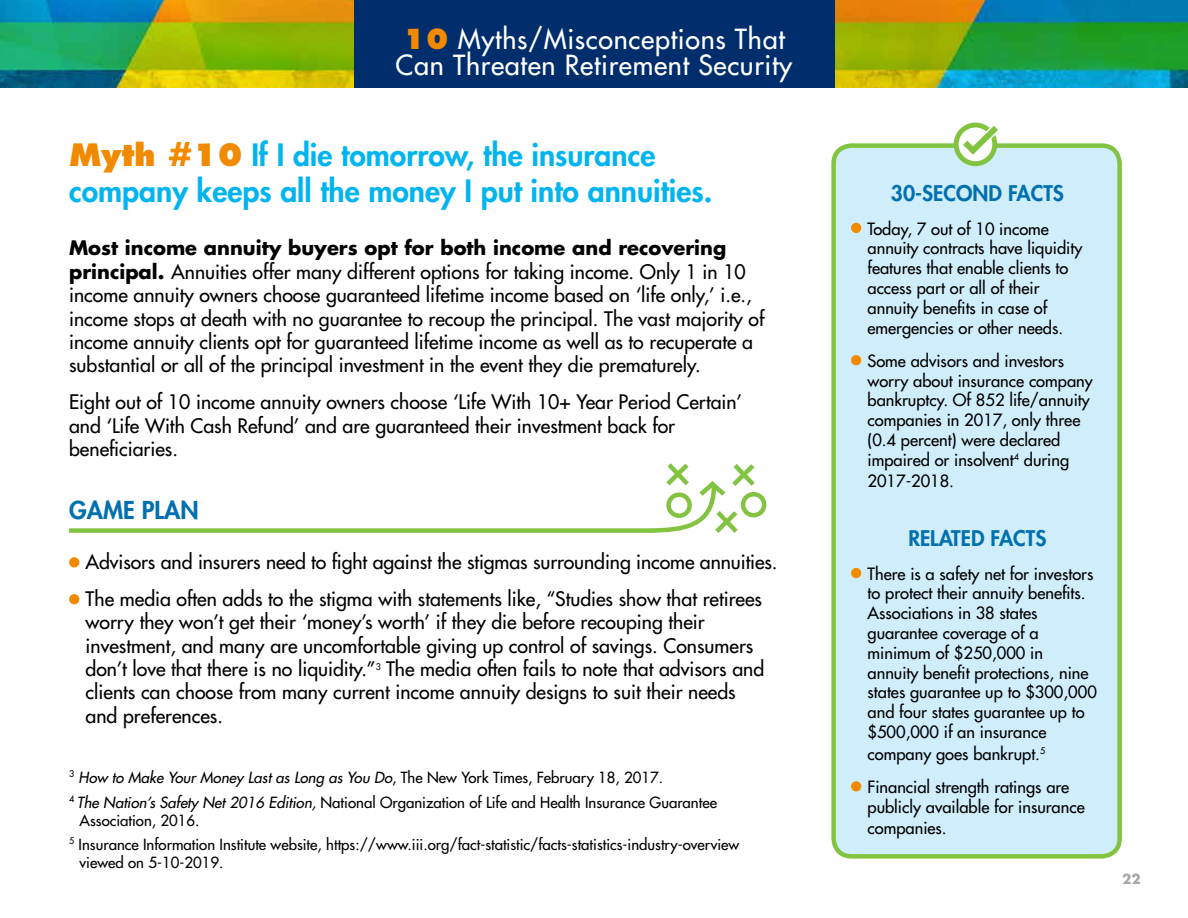
<style>
.page{position:relative;width:1188px;height:918px;background:#fff}
.page>*{position:absolute;margin:0;border:0;box-sizing:border-box;transform-origin:0 0}
.t1{font:800 30px/36px "Futura Std";color:#00b5ef}
.t2{font:500 27px/25.5px "Futura Std";letter-spacing:.025em;color:#fff}
.t3{font:800 24px "Futura Std";color:#0070af}
.t4{font:800 21px "Futura Std";color:#0070af}
.t5{font:500 19.5px/23.4px "Futura Std";color:#000}
.t6{font:500 16.5px/19.8px "Futura Std";color:#000}
.t7{font:500 15px/24.8px "Futura Std";color:#000}
.t8{font:700 13.5px "Futura Std";color:#a7a8a9}
.s1{font-weight:800;color:#f18a00}
.s2{color:#f18a00}
.s3{font-weight:700}
.s4{font-style:italic}
</style>
<div class="page">
<img style="left:0;top:0;width:1188px;height:87px">
<div style="left:69px;top:557px;width:10px;height:10px;background:#f18a00;border-radius:50%"></div>
<div style="left:69px;top:594px;width:10px;height:10px;background:#f18a00;border-radius:50%"></div>
<div style="left:69px;top:528px;width:583px;height:5px;background:#82c341"></div>
<div style="left:741px;top:492px;width:25px;height:25px;border:4px solid #82c341;border-radius:50%"></div>
<svg style="left:646px;top:463px;width:114px;height:70px"></svg>
<div style="left:834px;top:146px;width:286px;height:710px;background:#d0edfb;border-radius:18px"></div>
<div style="left:831px;top:143px;width:291px;height:716px;border:4px solid #82c341;border-radius:18px"></div>
<div style="left:954px;top:123px;width:43px;height:43px;border:5px solid #82c341;border-radius:50%"></div>
<svg style="left:957px;top:122px;width:52px;height:43px"></svg>
<div style="left:851px;top:223px;width:10px;height:10px;background:#f18a00;border-radius:50%"></div>
<div style="left:851px;top:355px;width:10px;height:10px;background:#f18a00;border-radius:50%"></div>
<div style="left:851px;top:568px;width:10px;height:10px;background:#f18a00;border-radius:50%"></div>
<div style="left:851px;top:781px;width:10px;height:10px;background:#f18a00;border-radius:50%"></div>
<div style="left:354px;top:0;width:480px;height:87px;background:#002e6d"></div>
<h2 class="t2" style="left:396px;top:27px;width:398px"><span class="s1">10</span> Myths/Misconceptions That<br>Can Threaten Retirement Security</h2>
<h1 class="t1" style="left:69px;top:137px;width:645px"><span class="s2">Myth #10</span> If I die tomorrow, the insurance company keeps all the money I put into annuities.</h1>
<p class="t5" style="left:69px;top:237px;width:697px"><span class="s3">Most income annuity buyers opt for both income and recovering principal.</span> Annuities offer many different options for taking income. Only 1 in 10 income annuity owners choose guaranteed lifetime income based on ‘life only,’ i.e., income stops at death with no guarantee to recoup the principal. The vast majority of income annuity clients opt for guaranteed lifetime income as well as to recuperate a substantial or all of the principal investment in the event they die prematurely.</p>
<p class="t5" style="left:69px;top:390px;width:675px">Eight out of 10 income annuity owners choose ‘Life With 10+ Year Period Certain’ and ‘Life With Cash Refund’ and are guaranteed their investment back for beneficiaries.</p>
<p class="t3" style="left:69px;top:495px;width:131px">GAME PLAN</p>
<p class="t5" style="left:86px;top:543px;width:693px;line-height:36.9px">Advisors and insurers need to fight against the stigmas surrounding income annuities.<br>The media often adds to the stigma with statements like, “Studies show that retirees</p>
<p class="t5" style="left:86px;top:610px;width:680px">worry they won’t get their ‘money’s worth’ if they die before recouping their investment, and many are uncomfortable giving up control of savings. Consumers don’t love that there is no liquidity.”<sup>3</sup> The media often fails to note that advisors and clients can choose from many current income annuity designs to suit their needs and preferences.</p>
<p class="t7" style="left:69px;top:765px;width:649px"><sup>3</sup> <span class="s4">How to Make Your Money Last as Long as You Do</span>, The New York Times, February 18, 2017.<br><sup>4</sup> <span class="s4">The Nation’s Safety Net 2016 Edition,</span> National Organization of Life and Health Insurance Guarantee</p>
<p class="t7" style="left:69px;top:808px;width:672px;text-indent:11px">Association, 2016.<br><sup>5</sup> Insurance Information Institute website, https://www.iii.org/fact-statistic/facts-statistics-industry-overview</p>
<p class="t7" style="left:80px;top:851px;width:145px">viewed on 5-10-2019.</p>
<p class="t4" style="left:891px;top:180px;width:174px">30-SECOND FACTS</p>
<p class="t6" style="left:868px;top:219px;width:216px">Today, 7 out of 10 income annuity contracts have liquidity features that enable clients to access part or all of their annuity benefits in case of emergencies or other needs.</p>
<p class="t6" style="left:868px;top:351px;width:227px">Some advisors and investors worry about insurance company bankruptcy. Of 852 life/annuity companies in 2017, only three (0.4 percent) were declared impaired or insolvent<sup>4</sup> during</p>
<p class="t6" style="left:868px;top:472px;width:88px">2017-2018.</p>
<p class="t4" style="left:908px;top:525px;width:140px">RELATED FACTS</p>
<p class="t6" style="left:868px;top:564px;width:231px">There is a safety net for investors to protect their annuity benefits.<br>Associations in 38 states guarantee coverage of a minimum of $250,000 in annuity benefit protections, nine states guarantee up to $300,000 and four states guarantee up to $500,000 if an insurance</p>
<p class="t6" style="left:868px;top:737px;width:203px;line-height:33.3px">company goes bankrupt.<sup>5<br></sup>Financial strength ratings are</p>
<p class="t6" style="left:868px;top:796px;width:219px;line-height:21.6px">publicly available for insurance companies.</p>
<p class="t8" style="left:1122px;top:870px;width:20px">22</p>
</div>
